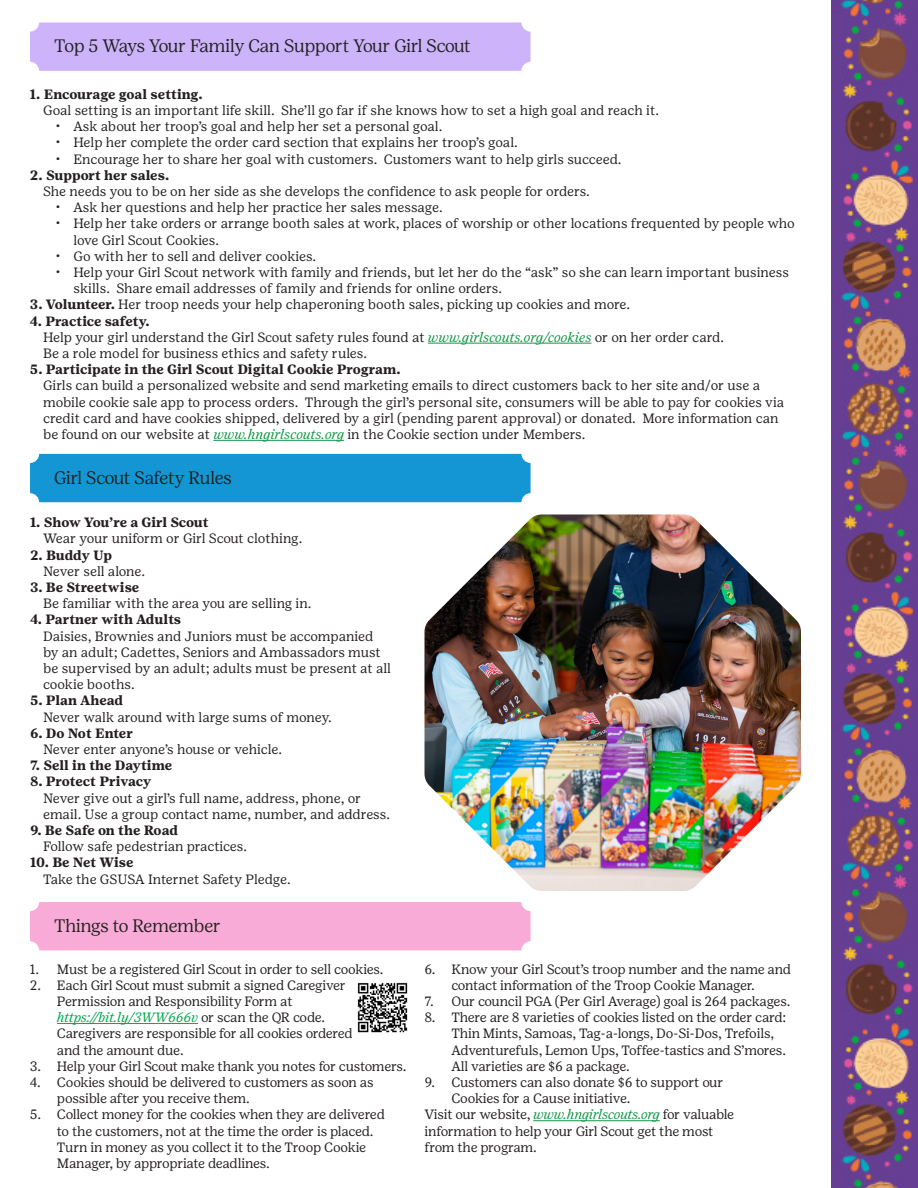
<style>
.page{position:relative;width:918px;height:1188px;background:#fff}
.page>*{position:absolute;margin:0;border:0;box-sizing:border-box;transform-origin:0 0}
.t1{font:300 18px "Girl Scout Display";letter-spacing:-.02em;color:#231f20}
.t2{font:300 18px "Girl Scout Display";color:#231f20}
.t3{font:13.5px/16.2px "Girl Scout Text";letter-spacing:-.015em;color:#231f20}
.t4{font:700 13.5px "Girl Scout Text";color:#231f20}
.t5{font:13.5px "Girl Scout Text";letter-spacing:-.035em;color:#231f20}
.t6{font:700 13.5px "Girl Scout Text";letter-spacing:-.02em;color:#231f20}
.s1{font-weight:700}
.s2{font-style:italic;color:#129747}
.s3{font-style:italic;color:#00a84f}
</style>
<div class="page">
<hr style="left:57px;top:1023px;width:141px;height:1px;background:#00a84f">
<hr style="left:533px;top:1120px;width:127px;height:1px;background:#129747">
<img style="left:357px;top:982px;width:51px;height:51px">
<img style="left:831px;top:0;width:87px;height:1188px">
<div style="left:30px;top:23px;width:501px;height:48px;background:#ccb3fa"></div>
<div style="left:30px;top:454px;width:501px;height:48px;background:#1496d4"></div>
<div style="left:30px;top:902px;width:501px;height:48px;background:#f7abd6"></div>
<hr style="left:428px;top:343px;width:163px;height:1px;background:#129747">
<hr style="left:213px;top:440px;width:131px;height:1px;background:#129747">
<img style="left:424px;top:514px;width:377px;height:377px">
<p class="t1" style="left:54px;top:36px;width:418px">Top 5 Ways Your Family Can Support Your Girl Scout</p>
<p class="t4" style="left:30px;top:86px;width:174px">1. Encourage goal setting.</p>
<p class="t3" style="left:43px;top:102px;width:617px">Goal setting is an important life skill. She’ll go far if she knows how to set a high goal and reach it.</p>
<p class="t3" style="left:55px;top:118px;width:388px">• Ask about her troop’s goal and help her set a personal goal.</p>
<p class="t3" style="left:55px;top:135px;width:464px">• Help her complete the order card section that explains her troop’s goal.</p>
<p class="t3" style="left:55px;top:151px;width:568px">• Encourage her to share her goal with customers. Customers want to help girls succeed.</p>
<p class="t4" style="left:30px;top:167px;width:141px">2. Support her sales.</p>
<p class="t3" style="left:43px;top:183px;width:548px">She needs you to be on her side as she develops the confidence to ask people for orders.</p>
<p class="t3" style="left:55px;top:199px;width:389px">• Ask her questions and help her practice her sales message.</p>
<p class="t3" style="left:73px;top:216px;width:723px;text-indent:-18px">• Help her take orders or arrange booth sales at work, places of worship or other locations frequented by people who love Girl Scout Cookies.</p>
<p class="t3" style="left:55px;top:248px;width:262px">• Go with her to sell and deliver cookies.</p>
<p class="t3" style="left:73px;top:264px;width:717px;text-indent:-18px">• Help your Girl Scout network with family and friends, but let her do the “ask” so she can learn important business skills. Share email addresses of family and friends for online orders.</p>
<p class="t3" style="left:30px;top:297px;width:602px"><span class="s1">3. Volunteer.</span> Her troop needs your help chaperoning booth sales, picking up cookies and more.</p>
<p class="t4" style="left:30px;top:313px;width:121px">4. Practice safety.</p>
<p class="t3" style="left:43px;top:329px;width:683px">Help your girl understand the Girl Scout safety rules found at <span class="s2">www.girlscouts.org/cookies</span> or on her order card.</p>
<p class="t3" style="left:43px;top:345px;width:326px">Be a role model for business ethics and safety rules.</p>
<p class="t4" style="left:30px;top:362px;width:372px">5. Participate in the Girl Scout Digital Cookie Program.</p>
<p class="t3" style="left:43px;top:378px;width:719px">Girls can build a personalized website and send marketing emails to direct customers back to her site and/or use a</p>
<p class="t3" style="left:43px;top:394px;width:743px">mobile cookie sale app to process orders. Through the girl’s personal site, consumers will be able to pay for cookies via</p>
<p class="t3" style="left:43px;top:410px;width:737px">credit card and have cookies shipped, delivered by a girl (pending parent approval) or donated. More information can</p>
<p class="t3" style="left:43px;top:426px;width:544px">be found on our website at <span class="s2">www.hngirlscouts.org</span> in the Cookie section under Members.</p>
<p class="t1" style="left:54px;top:467px;width:179px">Girl Scout Safety Rules</p>
<p class="t6" style="left:30px;top:515px;width:180px">1. Show You’re a Girl Scout</p>
<p class="t3" style="left:43px;top:531px;width:261px">Wear your uniform or Girl Scout clothing.</p>
<p class="t4" style="left:30px;top:547px;width:84px">2. Buddy Up</p>
<p class="t3" style="left:43px;top:563px;width:104px">Never sell alone.</p>
<p class="t4" style="left:30px;top:579px;width:111px">3. Be Streetwise</p>
<p class="t3" style="left:43px;top:595px;width:270px">Be familiar with the area you are selling in.</p>
<p class="t4" style="left:30px;top:612px;width:153px">4. Partner with Adults</p>
<p class="t3" style="left:43px;top:628px;width:332px">Daisies, Brownies and Juniors must be accompanied</p>
<p class="t3" style="left:43px;top:644px;width:339px">by an adult; Cadettes, Seniors and Ambassadors must</p>
<p class="t3" style="left:43px;top:660px;width:350px">be supervised by an adult; adults must be present at all</p>
<p class="t3" style="left:43px;top:676px;width:93px">cookie booths.</p>
<p class="t4" style="left:30px;top:693px;width:95px">5. Plan Ahead</p>
<p class="t3" style="left:43px;top:709px;width:290px">Never walk around with large sums of money.</p>
<p class="t4" style="left:30px;top:725px;width:105px">6. Do Not Enter</p>
<p class="t3" style="left:43px;top:741px;width:241px">Never enter anyone’s house or vehicle.</p>
<p class="t4" style="left:30px;top:758px;width:144px">7. Sell in the Daytime</p>
<p class="t4" style="left:30px;top:774px;width:123px">8. Protect Privacy</p>
<p class="t3" style="left:43px;top:790px;width:320px">Never give out a girl’s full name, address, phone, or</p>
<p class="t3" style="left:43px;top:806px;width:349px">email. Use a group contact name, number, and address.</p>
<p class="t4" style="left:30px;top:822px;width:150px">9. Be Safe on the Road</p>
<p class="t3" style="left:43px;top:838px;width:206px">Follow safe pedestrian practices.</p>
<p class="t4" style="left:30px;top:855px;width:105px">10. Be Net Wise</p>
<p class="t3" style="left:43px;top:871px;width:249px">Take the GSUSA Internet Safety Pledge.</p>
<p class="t2" style="left:54px;top:915px;width:168px">Things to Remember</p>
<p class="t5" style="left:30px;top:961px;width:355px">1. Must be a registered Girl Scout in order to sell cookies.</p>
<p class="t3" style="left:57px;top:977px;width:297px;text-indent:-27px">2. Each Girl Scout must submit a signed Caregiver Permission and Responsibility Form at <span class="s3">https://bit.ly/3WW666v</span> or scan the QR code.<br>Caregivers are responsible for all cookies ordered and the amount due.</p>
<p class="t5" style="left:30px;top:1058px;width:378px">3. Help your Girl Scout make thank you notes for customers.</p>
<p class="t3" style="left:57px;top:1074px;width:318px;text-indent:-27px">4. Cookies should be delivered to customers as soon as possible after you receive them.</p>
<p class="t3" style="left:57px;top:1107px;width:330px;text-indent:-27px">5. Collect money for the cookies when they are delivered to the customers, not at the time the order is placed.<br>Turn in money as you collect it to the Troop Cookie Manager, by appropriate deadlines.</p>
<p class="t3" style="left:451px;top:961px;width:341px;text-indent:-27px">6. Know your Girl Scout’s troop number and the name and contact information of the Troop Cookie Manager.</p>
<p class="t3" style="left:424px;top:993px;width:367px">7. Our council PGA (Per Girl Average) goal is 264 packages.</p>
<p class="t3" style="left:451px;top:1009px;width:336px;text-indent:-27px">8. There are 8 varieties of cookies listed on the order card:<br>Thin Mints, Samoas, Tag-a-longs, Do-Si-Dos, Trefoils, Adventurefuls, Lemon Ups, Toffee-tastics and S’mores.<br>All varieties are $6 a package.</p>
<p class="t3" style="left:451px;top:1074px;width:274px;text-indent:-27px">9. Customers can also donate $6 to support our<br>Cookies for a Cause initiative.</p>
<p class="t3" style="left:424px;top:1107px;width:311px">Visit our website, <span class="s2">www.hngirlscouts.org</span> for valuable information to help your Girl Scout get the most from the program.</p>
</div>
